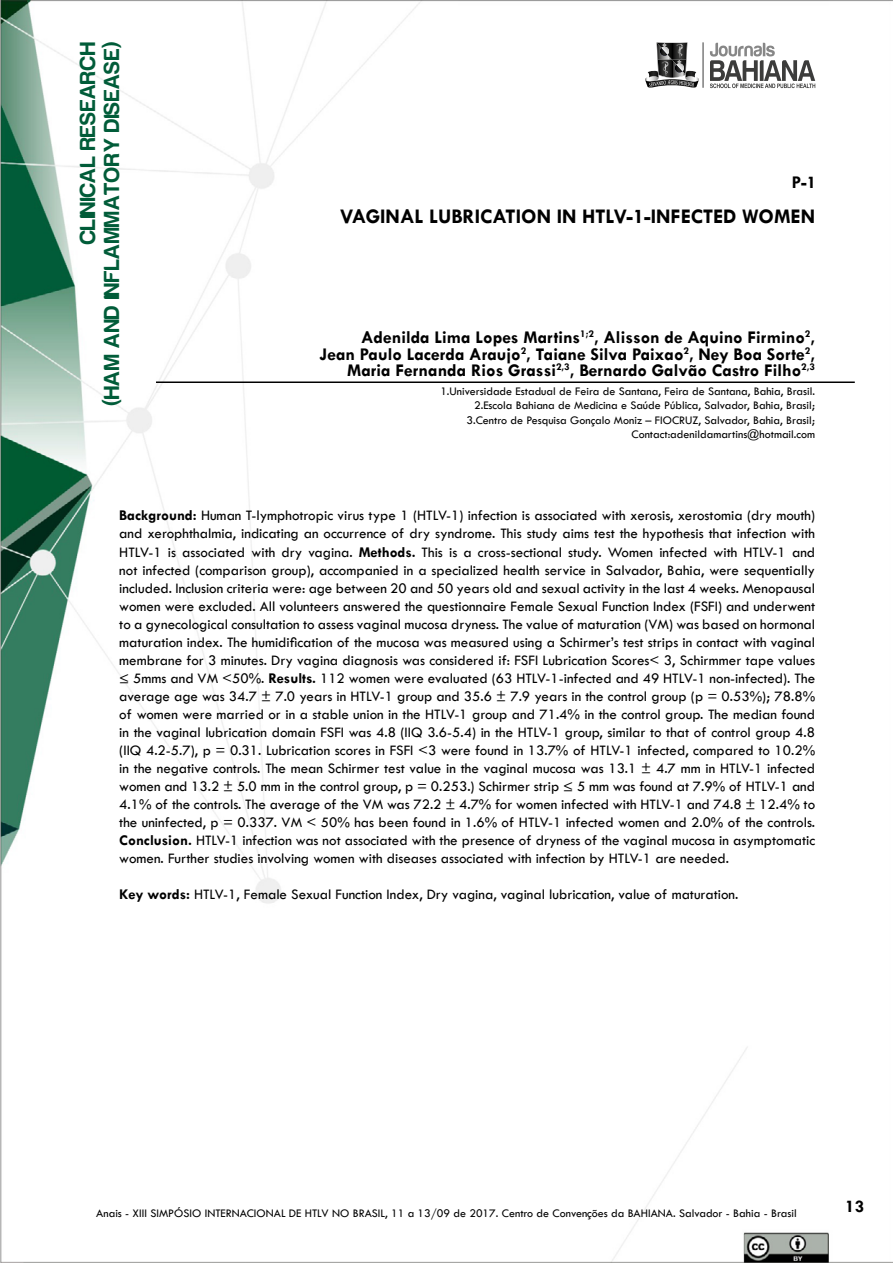
<style>
.page{position:relative;width:893px;height:1263px;background:#fff}
.page>*{position:absolute;margin:0;border:0;box-sizing:border-box;transform-origin:0 0}
.t1{font:22.5px/24px "Harabara";letter-spacing:.02em;color:#015c39;text-align:right}
.t2{font:700 21px "Tw Cen";color:#000}
.t3{font:700 18px/16.5px "Tw Cen";color:#000;text-align:right}
.t4{font:15px/18px "Tw Cen";color:#000;text-align:justify}
.t5{font:12px/14.4px "Tw Cen";color:#000;text-align:right}
.s1{font-weight:700}
</style>
<div class="page">
<img style="left:0;top:0;width:893px;height:1262px">
<hr style="left:702px;top:42px;width:1px;height:46px;background:#3c3c3b">
<svg style="left:710px;top:43px;width:105px;height:45px"></svg>
<svg style="left:645px;top:42px;width:54px;height:46px"></svg>
<hr style="left:156px;top:381px;width:699px;height:2px;background:#000">
<h1 class="t1" style="left:76px;top:405px;width:364px;rotate:-90deg">CLINICAL RESEARCH<br>(HAM AND INFLAMMATORY DISEASE)</h1>
<p class="t3" style="left:792px;top:173px;width:26px">P-1</p>
<h2 class="t2" style="left:340px;top:204px;width:477px">VAGINAL LUBRICATION IN HTLV-1-INFECTED WOMEN</h2>
<p class="t3" style="left:320px;top:329px;width:497px">Adenilda Lima Lopes Martins<sup>1;2</sup>, Alisson de Aquino Firmino<sup>2</sup>,<br>Jean Paulo Lacerda Araujo<sup>2</sup>, Taiane Silva Paixao<sup>2</sup>, Ney Boa Sorte<sup>2</sup>,<br>Maria Fernanda Rios Grassi<sup>2,3</sup>, Bernardo Galvão Castro Filho<sup>2,3</sup></p>
<p class="t5" style="left:440px;top:384px;width:376px">1.Universidade Estadual de Feira de Santana, Feira de Santana, Bahia, Brasil.<br>2.Escola Bahiana de Medicina e Saúde Pública, Salvador, Bahia, Brasil; 3.Centro de Pesquisa Gonçalo Moniz – FIOCRUZ, Salvador, Bahia, Brasil; Contact:adenildamartins@hotmail.com</p>
<p class="t4" style="left:119px;top:507px;width:697px"><span class="s1">Background:</span> Human T-lymphotropic virus type 1 (HTLV-1) infection is associated with xerosis, xerostomia (dry mouth) and xerophthalmia, indicating an occurrence of dry syndrome. This study aims test the hypothesis that infection with HTLV-1 is associated with dry vagina. <span class="s1">Methods.</span> This is a cross-sectional study. Women infected with HTLV-1 and not infected (comparison group), accompanied in a specialized health service in Salvador, Bahia, were sequentially included. Inclusion criteria were: age between 20 and 50 years old and sexual activity in the last 4 weeks. Menopausal women were excluded. All volunteers answered the questionnaire Female Sexual Function Index (FSFI) and underwent to a gynecological consultation to assess vaginal mucosa dryness. The value of maturation (VM) was based on hormonal maturation index. The humidification of the mucosa was measured using a Schirmer’s test strips in contact with vaginal membrane for 3 minutes. Dry vagina diagnosis was considered if: FSFI Lubrication Scores&lt; 3, Schirmmer tape values ≤ 5mms and VM &lt;50%. <span class="s1">Results.</span> 112 women were evaluated (63 HTLV-1-infected and 49 HTLV-1 non-infected). The average age was 34.7 ± 7.0 years in HTLV-1 group and 35.6 ± 7.9 years in the control group (p = 0.53%); 78.8% of women were married or in a stable union in the HTLV-1 group and 71.4% in the control group. The median found in the vaginal lubrication domain FSFI was 4.8 (IIQ 3.6-5.4) in the HTLV-1 group, similar to that of control group 4.8 (IIQ 4.2-5.7), p = 0.31. Lubrication scores in FSFI &lt;3 were found in 13.7% of HTLV-1 infected, compared to 10.2% in the negative controls. The mean Schirmer test value in the vaginal mucosa was 13.1 ± 4.7 mm in HTLV-1 infected women and 13.2 ± 5.0 mm in the control group, p = 0.253.) Schirmer strip ≤ 5 mm was found at 7.9% of HTLV-1 and 4.1% of the controls. The average of the VM was 72.2 ± 4.7% for women infected with HTLV-1 and 74.8 ± 12.4% to the uninfected, p = 0.337. VM &lt; 50% has been found in 1.6% of HTLV-1 infected women and 2.0% of the controls.<br><span class="s1">Conclusion.</span> HTLV-1 infection was not associated with the presence of dryness of the vaginal mucosa in asymptomatic women. Further studies involving women with diseases associated with infection by HTLV-1 are needed.</p>
<p class="t4" style="left:119px;top:885px;width:621px"><span class="s1">Key words:</span> HTLV-1, Female Sexual Function Index, Dry vagina, vaginal lubrication, value of maturation.</p>
<p class="t5" style="left:96px;top:1206px;width:702px">Anais - XIII SIMPÓSIO INTERNACIONAL DE HTLV NO BRASIL, 11 a 13/09 de 2017. Centro de Convenções da BAHIANA. Salvador - Bahia - Brasil</p>
<p class="t3" style="left:845px;top:1197px;width:21px">13</p>
</div>
